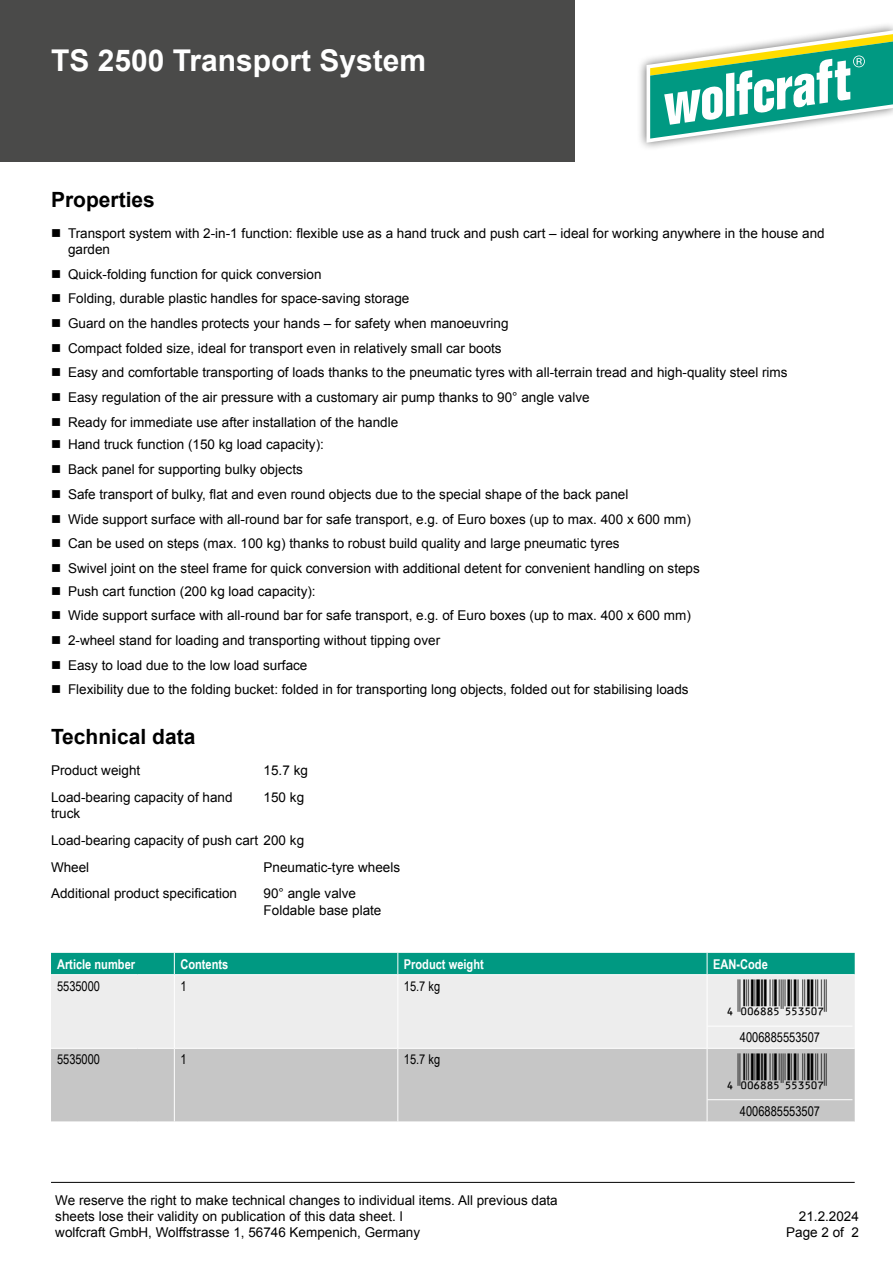
<style>
.page{position:relative;width:893px;height:1263px;background:#fff}
.page>*{position:absolute;margin:0;border:0;box-sizing:border-box;transform-origin:0 0}
.t1{font:36px/73.7px "Ean Bwr P36 Tt";color:#000}
.t2{font:700 30px "Arial";color:#fff}
.t3{font:700 21px "Arial";color:#000}
.t4{font:13.5px/24.8px "Arial";color:#000}
.t5{font:13.5px "Arial Narrow";color:#000}
.t6{font:700 13.5px "Arial Narrow";color:#fff}
</style>
<div class="page">
<div style="left:0;top:0;width:574px;height:162px;background:#4a4a49"></div>
<hr style="left:51px;top:1182px;width:804px;height:1px;background:#000">
<div style="left:637px;top:22px;width:256px;height:130px;background:#000;opacity:.6"></div>
<svg style="left:646px;top:30px;width:247px;height:113px"></svg>
<div style="left:51px;top:975px;width:804px;height:73px;background:#ededed"></div>
<div style="left:51px;top:1049px;width:804px;height:72px;background:#c6c6c6"></div>
<div style="left:51px;top:953px;width:804px;height:21px;background:#009982"></div>
<hr style="left:174px;top:975px;width:1px;height:73px;background:#fff">
<hr style="left:397px;top:975px;width:1px;height:73px;background:#fff">
<hr style="left:707px;top:975px;width:1px;height:73px;background:#fff">
<hr style="left:174px;top:1049px;width:1px;height:72px;background:#fff">
<hr style="left:397px;top:1049px;width:1px;height:72px;background:#fff">
<hr style="left:707px;top:1049px;width:1px;height:72px;background:#fff">
<hr style="left:707px;top:1026px;width:145px;height:1px;background:#fff">
<hr style="left:707px;top:1099px;width:145px;height:1px;background:#fff">
<h2 class="t2" style="left:51px;top:40px;width:377px">TS 2500 Transport System</h2>
<h3 class="t3" style="left:51px;top:185px;width:105px">Properties</h3>
<p class="t4" style="left:68px;top:225px;width:758px;line-height:16.2px">Transport system with 2-in-1 function: flexible use as a hand truck and push cart – ideal for working anywhere in the house and garden</p>
<p class="t4" style="left:68px;top:262px;width:721px">Quick-folding function for quick conversion<br>Folding, durable plastic handles for space-saving storage<br>Guard on the handles protects your hands – for safety when manoeuvring<br>Compact folded size, ideal for transport even in relatively small car boots<br>Easy and comfortable transporting of loads thanks to the pneumatic tyres with all-terrain tread and high-quality steel rims Easy regulation of the air pressure with a customary air pump thanks to 90° angle valve<br>Ready for immediate use after installation of the handle</p>
<p class="t4" style="left:68px;top:432px;width:633px">Hand truck function (150 kg load capacity):<br>Back panel for supporting bulky objects<br>Safe transport of bulky, flat and even round objects due to the special shape of the back panel<br>Wide support surface with all-round bar for safe transport, e.g. of Euro boxes (up to max. 400 x 600 mm)<br>Can be used on steps (max. 100 kg) thanks to robust build quality and large pneumatic tyres<br>Swivel joint on the steel frame for quick conversion with additional detent for convenient handling on steps</p>
<p class="t4" style="left:68px;top:579px;width:624px">Push cart function (200 kg load capacity):<br>Wide support surface with all-round bar for safe transport, e.g. of Euro boxes (up to max. 400 x 600 mm)<br>2-wheel stand for loading and transporting without tipping over<br>Easy to load due to the low load surface<br>Flexibility due to the folding bucket: folded in for transporting long objects, folded out for stabilising loads</p>
<h3 class="t3" style="left:51px;top:722px;width:146px">Technical data</h3>
<p class="t4" style="left:51px;top:758px;width:91px">Product weight</p>
<p class="t4" style="left:264px;top:758px;width:46px">15.7 kg</p>
<p class="t4" style="left:51px;top:789px;width:183px;line-height:16.2px">Load-bearing capacity of hand truck</p>
<p class="t4" style="left:264px;top:785px;width:42px">150 kg</p>
<p class="t4" style="left:51px;top:827px;width:255px;line-height:26.8px">Load-bearing capacity of push cart 200 kg<br>Wheel</p>
<p class="t4" style="left:264px;top:854px;width:138px">Pneumatic-tyre wheels</p>
<p class="t4" style="left:51px;top:881px;width:188px">Additional product specification</p>
<p class="t4" style="left:264px;top:886px;width:119px;line-height:16.2px">90° angle valve<br>Foldable base plate</p>
<p class="t6" style="left:57px;top:954px;width:80px">Article number</p>
<p class="t6" style="left:180px;top:954px;width:49px">Contents</p>
<p class="t6" style="left:404px;top:954px;width:81px">Product weight</p>
<p class="t6" style="left:713px;top:954px;width:56px">EAN-Code</p>
<p class="t5" style="left:57px;top:976px;width:45px">5535000</p>
<p class="t5" style="left:180px;top:976px;width:8px">1</p>
<p class="t5" style="left:404px;top:976px;width:38px">15.7 kg</p>
<p class="t5" style="left:740px;top:1027px;width:82px">4006885553507</p>
<p class="t5" style="left:57px;top:1049px;width:45px">5535000</p>
<p class="t5" style="left:180px;top:1049px;width:8px">1</p>
<p class="t5" style="left:404px;top:1049px;width:38px">15.7 kg</p>
<p class="t5" style="left:740px;top:1101px;width:82px">4006885553507</p>
<h1 class="t1" style="left:717px;top:961px;width:111px">'!0A68IF-ffdfah! '!0A68IF-ffdfah!</h1>
<p class="t4" style="left:55px;top:1192px;width:504px;line-height:16.2px">We reserve the right to make technical changes to individual items. All previous data sheets lose their validity on publication of this data sheet. l<br>wolfcraft GmbH, Wolffstrasse 1, 56746 Kempenich, Germany</p>
<p class="t4" style="left:786px;top:1208px;width:74px;line-height:16.2px;text-align:right">21.2.2024<br>Page 2 of 2</p>
</div>
